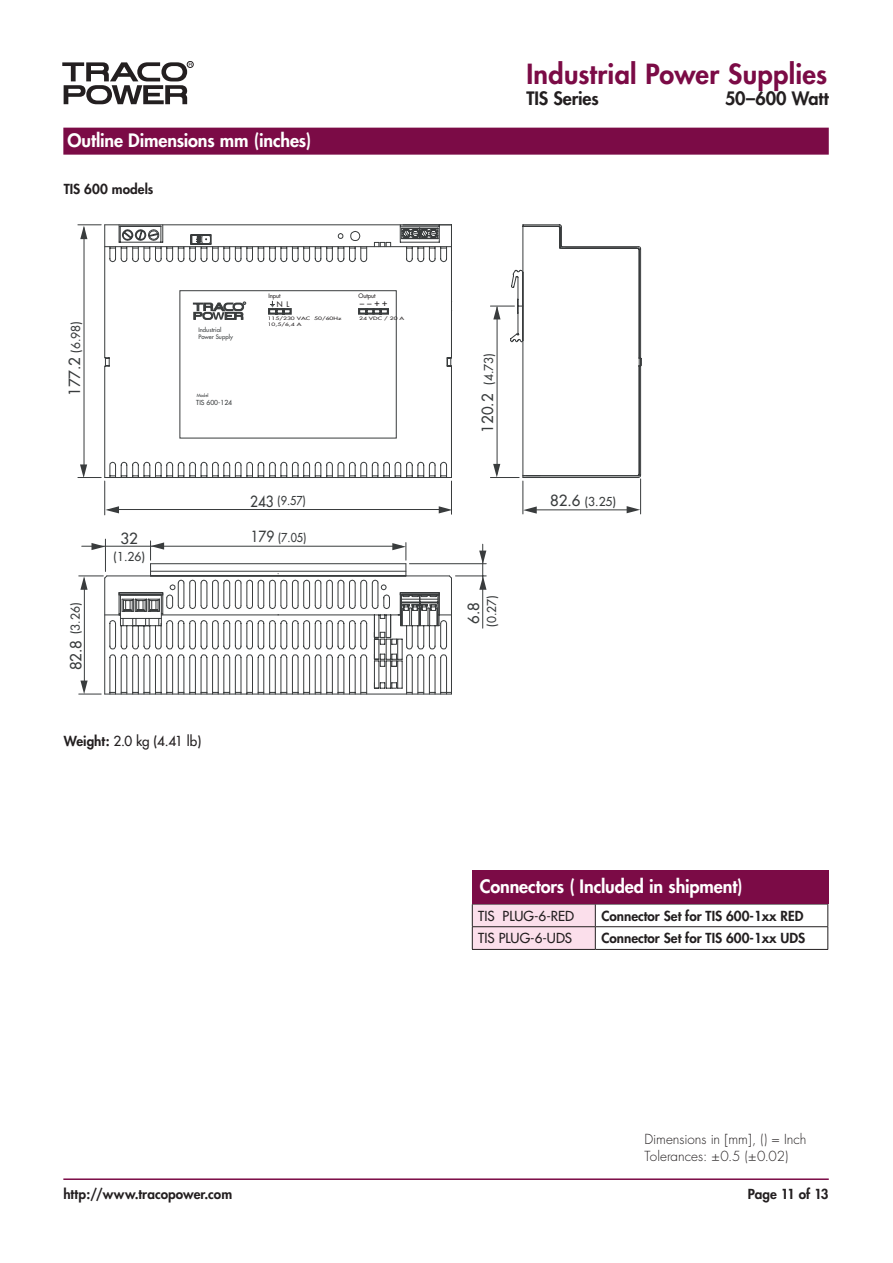
<style>
.page{position:relative;width:893px;height:1263px;background:#fff}
.page>*{position:absolute;margin:0;border:0;box-sizing:border-box;transform-origin:0 0}
.t1{font:800 27px "Futura";letter-spacing:.01em;color:#7b0b46}
.Liste_Titel_Heavy{font:800 18px "Futura";letter-spacing:-.005em;color:#fff}
.t2{font:800 18px "Futura";letter-spacing:-.01em;color:#231f20}
.t3{font:15px "Futura";color:#393c3d}
.Tabelle_Heavy{font:800 13.5px "Futura";color:#231f20}
.Text_light{font:300 13.5px "Futura";letter-spacing:-.005em;color:#231f20}
.Tabelle_Heavy-2{font:13.5px "Futura";color:#231f20}
.Text_Heavy{font:13.5px "Futura";color:#231f20}
.Text_Heavy-2{font:800 13.5px "Futura";letter-spacing:.005em;color:#231f20}
.t4{font:12px "Futura";color:#393c3d}
.t5{font:12px "Futura";color:#393c3d;scale:.9 1}
.t6{font:9px "Futura";color:#231f20}
.t7{font:7.5px "Futura";color:#231f20}
.t8{font:6.75px "Futura";color:#393c3d}
.t9{font:6px/7.5px "Futura";color:#393c3d}
.t10{font:6px "Futura";color:#231f20}
.t11{font:4.5px/6px "Futura";color:#231f20;scale:1.5 1}
.t12{font:4.5px "Futura";color:#393c3d}
.s1{font-size:15px}
.s2{font-weight:800}
</style>
<div class="page">
<div style="left:187px;top:61px;width:6px;height:7px;border:1px solid #231f20;border-radius:50%"></div>
<svg style="left:62px;top:62px;width:130px;height:42px"></svg>
<hr style="left:63px;top:1178px;width:766px;height:2px;background:#7b0b46">
<svg style="left:92px;top:543px;width:12px;height:7px"></svg>
<svg style="left:78px;top:464px;width:23px;height:14px"></svg>
<svg style="left:78px;top:225px;width:23px;height:14px"></svg>
<hr style="left:82px;top:546px;width:320px;height:1px;background:#393c3d">
<svg style="left:104px;top:246px;width:535px;height:383px"></svg>
<hr style="left:529px;top:510px;width:105px;height:1px;background:#393c3d">
<hr style="left:523px;top:481px;width:1px;height:33px;background:#393c3d">
<hr style="left:640px;top:479px;width:1px;height:35px;background:#393c3d">
<svg style="left:79px;top:576px;width:373px;height:119px"></svg>
<hr style="left:84px;top:228px;width:1px;height:245px;background:#393c3d">
<svg style="left:120px;top:230px;width:402px;height:354px"></svg>
<svg style="left:197px;top:236px;width:4px;height:7px"></svg>
<svg style="left:303px;top:224px;width:337px;height:48px"></svg>
<hr style="left:105px;top:539px;width:1px;height:32px;background:#393c3d">
<div style="left:180px;top:290px;width:216px;height:148px;border:1px solid #393c3d"></div>
<div style="left:268px;top:308px;width:9px;height:7px;border:2px solid #393c3d"></div>
<div style="left:275px;top:308px;width:10px;height:7px;border:2px solid #393c3d"></div>
<div style="left:282px;top:308px;width:10px;height:7px;border:2px solid #393c3d"></div>
<svg style="left:270px;top:301px;width:5px;height:6px"></svg>
<div style="left:365px;top:308px;width:10px;height:7px;border:2px solid #393c3d"></div>
<div style="left:358px;top:308px;width:9px;height:7px;border:2px solid #393c3d"></div>
<svg style="left:193px;top:302px;width:53px;height:18px"></svg>
<div style="left:380px;top:308px;width:9px;height:7px;border:2px solid #393c3d"></div>
<div style="left:372px;top:308px;width:10px;height:7px;border:2px solid #393c3d"></div>
<div style="left:63px;top:128px;width:766px;height:27px;background:#7b0b46"></div>
<hr style="left:595px;top:904px;width:233px;height:1px;background:#231f20">
<hr style="left:595px;top:926px;width:233px;height:1px;background:#231f20">
<svg style="left:472px;top:904px;width:124px;height:45px;background:#f0d5e0"></svg>
<svg style="left:827px;top:904px;width:1px;height:45px"></svg>
<hr style="left:472px;top:949px;width:123px;height:1px;background:#231f20">
<hr style="left:595px;top:949px;width:233px;height:1px;background:#231f20">
<div style="left:472px;top:871px;width:356px;height:33px;background:#7b0b46"></div>
<p class="Liste_Titel_Heavy" style="left:68px;top:129px;width:245px">Outline Dimensions mm (inches)</p>
<p class="Text_Heavy-2" style="left:64px;top:180px;width:91px">TIS 600 models</p>
<p class="t4" style="left:68px;top:396px;width:76px;rotate:-90deg"><span class="s1">177.2</span> (6.98)</p>
<p class="t9" style="left:198px;top:326px;width:36px">Industrial<br>Power Supply</p>
<p class="t12" style="left:197px;top:393px;width:13px">Model</p>
<p class="t8" style="left:196px;top:398px;width:37px">TIS 600-124</p>
<p class="t10" style="left:268px;top:292px;width:14px">Input</p>
<p class="t11" style="left:268px;top:315px;width:51px">115/230 VAC 50/60Hz<br>10,5/6,4 A</p>
<p class="t7" style="left:277px;top:300px;width:14px">N L</p>
<p class="t10" style="left:358px;top:292px;width:19px">Output</p>
<p class="t6" style="left:360px;top:297px;width:22px">– +</p>
<p class="t6" style="left:367px;top:297px;width:22px">– +</p>
<p class="t11" style="left:359px;top:315px;width:32px">24 VDC / 20 A</p>
<p class="t4" style="left:68px;top:670px;width:69px;rotate:-90deg"><span class="s1">82.8</span> (3.26)</p>
<p class="t3" style="left:121px;top:529px;width:19px">32</p>
<p class="t4" style="left:114px;top:549px;width:33px">(1.26)</p>
<p class="Text_Heavy" style="left:64px;top:733px;width:139px"><span class="s2">Weight:</span> 2.0 kg (4.41 lb)</p>
<p class="t5" style="left:250px;top:493px;width:63px"><span class="s1">243</span> (9.57)</p>
<p class="t5" style="left:251px;top:530px;width:63px"><span class="s1">179</span> (7.05)</p>
<p class="t1" style="left:526px;top:57px;width:302px">Industrial Power Supplies</p>
<p class="t2" style="left:526px;top:87px;width:74px">TIS Series</p>
<p class="t2" style="left:725px;top:87px;width:105px">50–600 Watt</p>
<p class="t4" style="left:481px;top:433px;width:81px;rotate:-90deg"><span class="s1">120.2</span> (4.73)</p>
<p class="t3" style="left:464px;top:624px;width:23px;rotate:-90deg">6.8</p>
<p class="t4" style="left:484px;top:627px;width:33px;rotate:-90deg">(0.27)</p>
<p class="t4" style="left:550px;top:494px;width:67px"><span class="s1">82.6</span> (3.25)</p>
<p class="Liste_Titel_Heavy" style="left:480px;top:875px;width:264px">Connectors ( Included in shipment)</p>
<p class="Tabelle_Heavy-2" style="left:478px;top:907px;width:97px">TIS PLUG-6-RED</p>
<p class="Tabelle_Heavy" style="left:601px;top:907px;width:204px">Connector Set for TIS 600-1xx RED</p>
<p class="Tabelle_Heavy-2" style="left:478px;top:930px;width:95px">TIS PLUG-6-UDS</p>
<p class="Tabelle_Heavy" style="left:601px;top:930px;width:205px">Connector Set for TIS 600-1xx UDS</p>
<p class="Text_light" style="left:645px;top:1130px;width:163px">Dimensions in [mm], () = Inch</p>
<p class="Text_light" style="left:645px;top:1148px;width:145px">Tolerances: ±0.5 (±0.02)</p>
<p class="Tabelle_Heavy" style="left:63px;top:1186px;width:170px">http://www.tracopower.com</p>
<p class="Tabelle_Heavy" style="left:748px;top:1186px;width:82px">Page 11 of 13</p>
</div>
